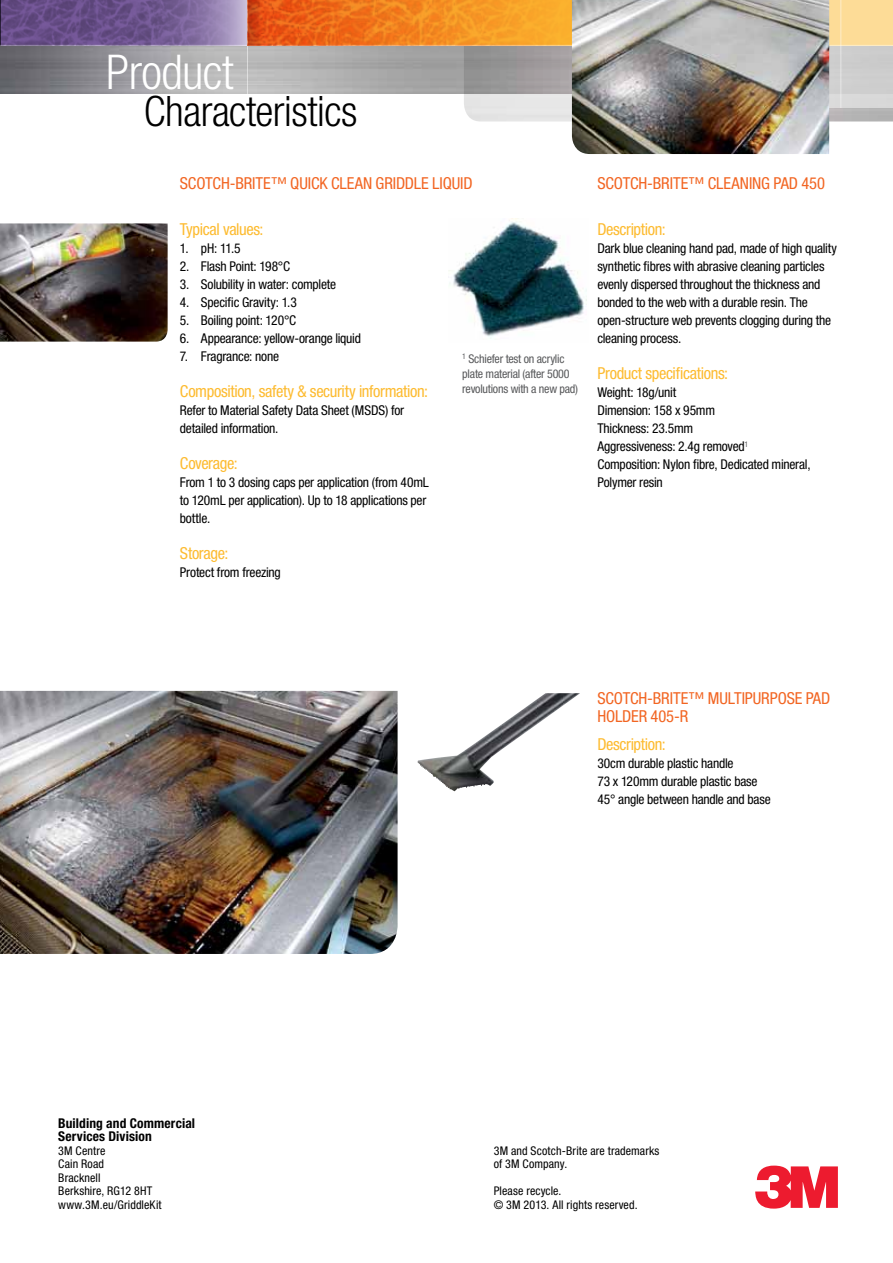
<style>
.page{position:relative;width:893px;height:1263px;background:#fff}
.page>*{position:absolute;margin:0;border:0;box-sizing:border-box;transform-origin:0 0}
.t1{font:300 condensed 48px "Helvetica Neue LTW1 G";letter-spacing:-.01em;color:#fff}
.t2{font:300 condensed 42px "Helvetica Neue LTW1 G";letter-spacing:-.01em;color:#000}
.t3{font:condensed 16.5px "Helvetica Neue LTW1 G";letter-spacing:-.025em;color:#fdbb30}
.t4{font:condensed 16.5px/18px "Helvetica Neue LTW1 G";letter-spacing:-.005em;color:#f26522}
.t5{font:condensed 13.5px/18px "Helvetica Neue LTW1 G";letter-spacing:-.015em;color:#000}
.t6{font:700 condensed 13.5px/13.5px "Helvetica Neue LTW1 G";letter-spacing:.01em;color:#000}
.t7{font:condensed 12px/13.5px "Helvetica Neue LTW1 G";letter-spacing:.01em;color:#000}
.t8{font:condensed 12px/15px "Helvetica Neue LTW1 G";letter-spacing:-.02em;color:#58595b}
</style>
<div class="page">
<svg style="left:755px;top:1165px;width:83px;height:43px"></svg>
<img style="left:464px;top:94px;width:429px;height:28px">
<img style="left:0;top:46px;width:572px;height:48px">
<svg style="left:829px;top:0;width:64px;height:108px;background:#e2d4b8"></svg>
<hr style="left:247px;top:0;width:1px;height:108px;background:#fff">
<hr style="left:840px;top:0;width:1px;height:108px;background:#fff">
<hr style="left:0;top:45px;width:893px;height:1px;background:#fff">
<img style="left:0;top:0;width:572px;height:45px">
<img style="left:572px;top:0;width:257px;height:154px">
<img style="left:0;top:223px;width:168px;height:119px">
<img style="left:0;top:691px;width:398px;height:263px">
<img style="left:448px;top:218px;width:139px;height:121px">
<img style="left:418px;top:693px;width:162px;height:98px">
<h1 class="t1" style="left:106px;top:44px;width:129px">Product</h1>
<h2 class="t2" style="left:144px;top:87px;width:215px">Characteristics</h2>
<p class="t4" style="left:180px;top:174px;width:292px">Scotch -Brite™ Quick Clean Griddle Liqu id</p>
<p class="t3" style="left:180px;top:220px;width:85px">Typical values:</p>
<p class="t5" style="left:180px;top:240px;width:62px">1. pH: 11.5</p>
<p class="t5" style="left:180px;top:258px;width:112px">2. Flash Point: 198°C</p>
<p class="t5" style="left:180px;top:276px;width:158px">3. Solubility in water: complete</p>
<p class="t5" style="left:180px;top:294px;width:119px">4. Specific Gravity: 1.3</p>
<p class="t5" style="left:180px;top:311px;width:118px">5. Boiling point: 120°C</p>
<p class="t5" style="left:180px;top:329px;width:183px">6. Appearance: yellow-orange liquid</p>
<p class="t5" style="left:180px;top:347px;width:101px">7. Fragrance: none</p>
<p class="t3" style="left:180px;top:382px;width:250px">Composition, safety &amp; security information:</p>
<p class="t5" style="left:180px;top:402px;width:226px">Refer to Material Safety Data Sheet (MS DS) for detailed information.</p>
<p class="t3" style="left:180px;top:454px;width:59px">Coverage:</p>
<p class="t5" style="left:180px;top:474px;width:251px">From 1 to 3 dosing caps per application (from 40mL to 120mL per application). Up to 18 applications per bottle.</p>
<p class="t3" style="left:180px;top:544px;width:50px">Storage:</p>
<p class="t5" style="left:180px;top:564px;width:102px">Protect from freezing</p>
<p class="t8" style="left:462px;top:352px;width:117px"><sup>1</sup> Schiefer test on acrylic plate material (after 5000 revolutions with a new pad)</p>
<p class="t4" style="left:597px;top:174px;width:229px">Scotch -Brite™ Cleaning Pad 450</p>
<p class="t3" style="left:597px;top:219px;width:70px">Description:</p>
<p class="t5" style="left:597px;top:239px;width:241px">Dark blue cleaning hand pad, made of high quality synthetic fibres with abrasive cleaning particles evenly dispersed throughout the thickness and bonded to the web with a durable resin. The open-structure web prevents clogging during the cleaning process.</p>
<p class="t3" style="left:597px;top:363px;width:132px">Product specifications:</p>
<p class="t5" style="left:597px;top:383px;width:215px">Weight: 18g/unit<br>Dimension: 158 x 95mm<br>Thickness: 23.5mm<br>Aggressiveness: 2.4g removed<sup>1<br></sup>Composition: Nylon fibre, Dedicated mineral,<br>Polymer resin</p>
<p class="t4" style="left:597px;top:689px;width:217px">Scotch -Brite™ Multipurpose Pad<br>Holder 405-R</p>
<p class="t3" style="left:597px;top:735px;width:70px">Description:</p>
<p class="t5" style="left:597px;top:755px;width:175px">30cm durable plastic handle<br>73 x 120mm durable plastic base<br>45° angle between handle and base</p>
<p class="t6" style="left:58px;top:1116px;width:138px">Building and Commercial<br>Services Division</p>
<p class="t7" style="left:58px;top:1144px;width:105px">3M Centre<br>Cain Road<br>Bracknell<br>Berkshire, RG12 8HT www.3M.eu/GriddleKit</p>
<p class="t7" style="left:494px;top:1144px;width:167px">3M and Scotch-Brite are trademarks of 3M Company.</p>
<p class="t7" style="left:494px;top:1184px;width:145px">Please recycle.<br>© 3M 2013. All rights reserved.</p>
</div>
